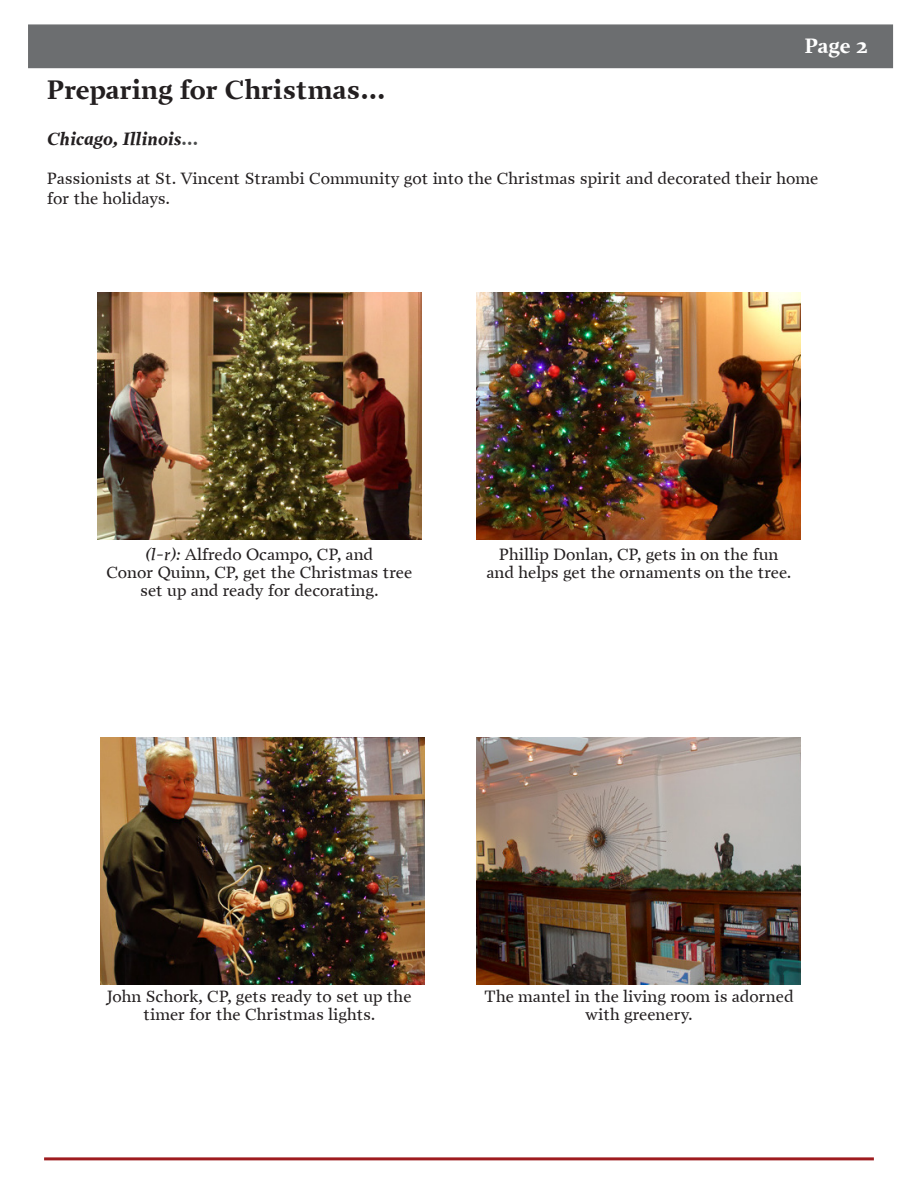
<style>
.page{position:relative;width:918px;height:1188px;background:#fff}
.page>*{position:absolute;margin:0;border:0;box-sizing:border-box;transform-origin:0 0}
.t1{font:700 27px "Prensa";color:#231f20}
.t2{font:700 21px "Prensa";color:#fff}
.t3{font:italic 700 18px "Prensa";color:#231f20}
.t4{font:16.5px/18px "Prensa";color:#231f20;text-align:center}
.s1{color:#4b4d4e}
.s2{font-style:italic}
</style>
<div class="page">
<div style="left:28px;top:24px;width:865px;height:44px;background:#6c6e70;border:2px solid #6c6e70"></div>
<hr style="left:44px;top:1157px;width:830px;height:3px;background:#9e1c1f">
<img style="left:100px;top:738px;width:325px;height:247px">
<img style="left:477px;top:293px;width:324px;height:247px">
<img style="left:97px;top:293px;width:324px;height:247px">
<img style="left:477px;top:738px;width:324px;height:247px">
<p class="t1" style="left:47px;top:74px;width:340px">Preparing for Christmas...</p>
<p class="t3" style="left:47px;top:128px;width:153px">Chicago, Illinois<span class="s1">...</span></p>
<p class="t2" style="left:805px;top:33px;width:64px">Page 2</p>
<p class="t4" style="left:47px;top:169px;width:773px;line-height:19.5px;text-align:left">Passionists at St. Vincent Strambi Community got into the Christmas spirit and decorated their home for the holidays.</p>
<p class="t4" style="left:106px;top:545px;width:307px"><span class="s2">(l-r):</span> Alfredo Ocampo, CP, and<br>Conor Quinn, CP, get the Christmas tree set up and ready for decorating.</p>
<p class="t4" style="left:487px;top:545px;width:307px">Phillip Donlan, CP, gets in on the fun and helps get the ornaments on the tree.</p>
<p class="t4" style="left:107px;top:988px;width:306px">John Schork, CP, gets ready to set up the timer for the Christmas lights.</p>
<p class="t4" style="left:484px;top:988px;width:311px">The mantel in the living room is adorned with greenery.</p>
</div>
